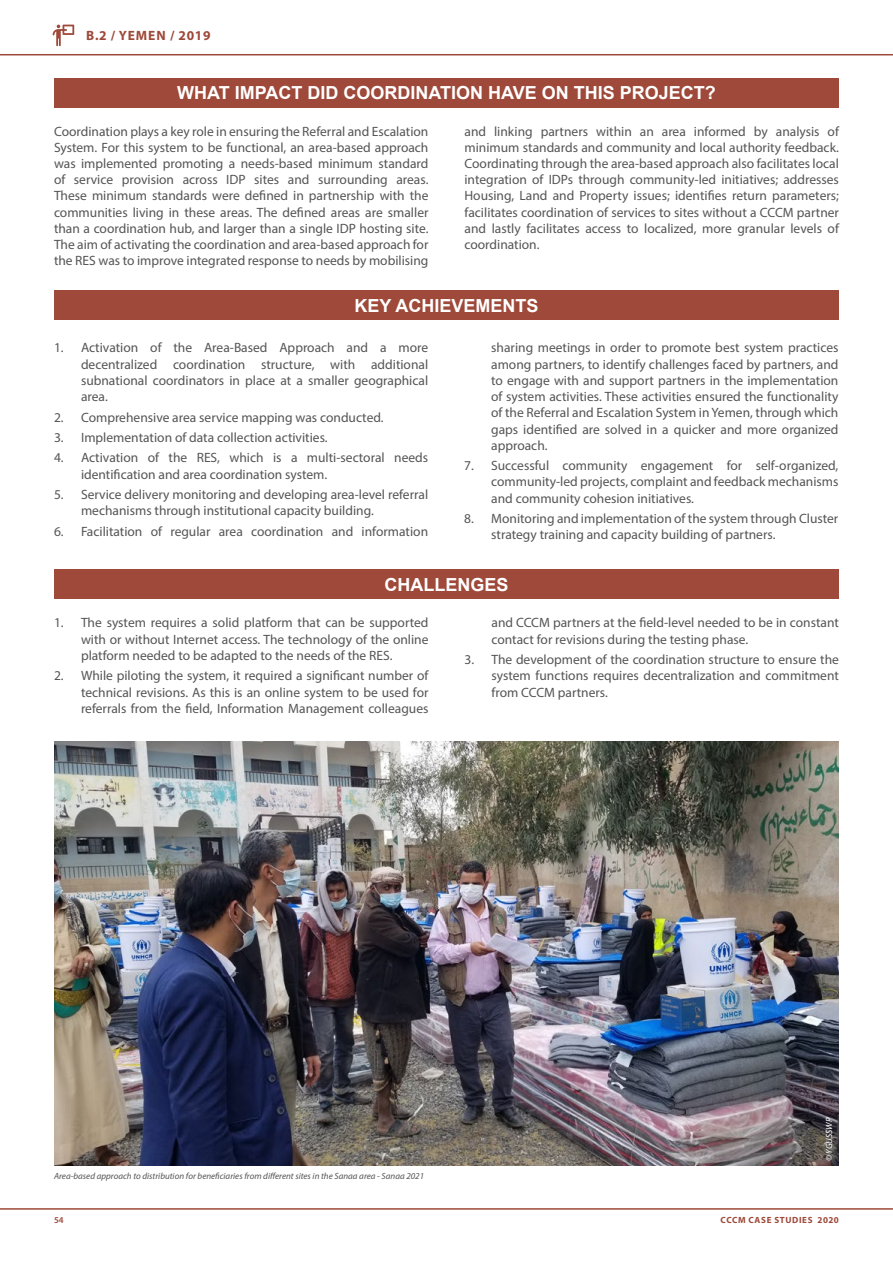
<style>
.page{position:relative;width:893px;height:1263px;background:#fff}
.page>*{position:absolute;margin:0;border:0;box-sizing:border-box;transform-origin:0 0}
.t1{font:700 18px "Arial";color:#fff}
.t2{font:13.5px/16.2px "Myriad Pro";color:#555456;text-align:justify}
.t3{font:700 13.5px "Myriad Pro";letter-spacing:.05em;color:#9e4939}
.t4{font:italic 9px "Myriad Pro";color:#555456}
.t5{font:700 9px "Myriad Pro";letter-spacing:.07em;color:#9e4939}
.t6{font:italic 9px "Myriad Pro";color:#fff}
.t7{font:600 9px "Myriad Pro";color:#9e4939}
</style>
<div class="page">
<hr style="left:0;top:1208px;width:893px;height:2px;background:#9e4939">
<hr style="left:0;top:54px;width:893px;height:1px;background:#9e4939">
<svg style="left:53px;top:25px;width:21px;height:21px"></svg>
<div style="left:54px;top:291px;width:785px;height:29px;background:#9e4939"></div>
<img style="left:54px;top:742px;width:785px;height:424px">
<div style="left:54px;top:570px;width:785px;height:29px;background:#9e4939"></div>
<div style="left:54px;top:78px;width:785px;height:29px;background:#9e4939"></div>
<p class="t3" style="left:86px;top:27px;width:126px">B.2 / YEMEN / 2019</p>
<h1 class="t1" style="left:177px;top:81px;width:540px">WHAT IMPACT DID COORDINATION HAVE ON THIS PROJECT?</h1>
<p class="t2" style="left:54px;top:123px;width:376px">Coordination plays a key role in ensuring the Referral and Escalation System. For this system to be functional, an area-based approach was implemented promoting a needs-based minimum standard of service provision across IDP sites and surrounding areas.<br>These minimum standards were defined in partnership with the communities living in these areas. The defined areas are smaller than a coordination hub, and larger than a single IDP hosting site.<br>The aim of activating the coordination and area-based approach for the RES was to improve integrated response to needs by mobilising</p>
<p class="t2" style="left:464px;top:123px;width:376px">and linking partners within an area informed by analysis of minimum standards and community and local authority feedback.<br>Coordinating through the area-based approach also facilitates local integration of IDPs through community-led initiatives; addresses Housing, Land and Property issues; identifies return parameters; facilitates coordination of services to sites without a CCCM partner and lastly facilitates access to localized, more granular levels of coordination.</p>
<h1 class="t1" style="left:354px;top:294px;width:186px">KEY ACHIEVEMENTS</h1>
<p class="t2" style="left:81px;top:340px;width:349px;text-indent:-27px">1. Activation of the Area-Based Approach and a more decentralized coordination structure, with additional subnational coordinators in place at a smaller geographical area.</p>
<p class="t2" style="left:54px;top:409px;width:331px">2. Comprehensive area service mapping was conducted.</p>
<p class="t2" style="left:54px;top:429px;width:275px">3. Implementation of data collection activities.</p>
<p class="t2" style="left:81px;top:450px;width:349px;text-indent:-27px">4. Activation of the RES, which is a multi-sectoral needs identification and area coordination system.</p>
<p class="t2" style="left:81px;top:486px;width:349px;text-indent:-27px">5. Service delivery monitoring and developing area-level referral mechanisms through institutional capacity building.</p>
<p class="t2" style="left:54px;top:523px;width:376px">6. Facilitation of regular area coordination and information</p>
<p class="t2" style="left:491px;top:340px;width:349px">sharing meetings in order to promote best system practices among partners, to identify challenges faced by partners, and to engage with and support partners in the implementation of system activities. These activities ensured the functionality of the Referral and Escalation System in Yemen, through which gaps identified are solved in a quicker and more organized approach.</p>
<p class="t2" style="left:491px;top:457px;width:349px;text-indent:-27px">7. Successful community engagement for self-organized, community-led projects, complaint and feedback mechanisms and community cohesion initiatives.</p>
<p class="t2" style="left:491px;top:510px;width:349px;text-indent:-27px">8. Monitoring and implementation of the system through Cluster strategy training and capacity building of partners.</p>
<h1 class="t1" style="left:384px;top:572px;width:126px">CHALLENGES</h1>
<p class="t2" style="left:81px;top:615px;width:349px;text-indent:-27px">1. The system requires a solid platform that can be supported with or without Internet access. The technology of the online platform needed to be adapted to the needs of the RES.</p>
<p class="t2" style="left:81px;top:667px;width:349px;text-indent:-27px">2. While piloting the system, it required a significant number of technical revisions. As this is an online system to be used for referrals from the field, Information Management colleagues</p>
<p class="t2" style="left:491px;top:615px;width:349px">and CCCM partners at the field-level needed to be in constant contact for revisions during the testing phase.</p>
<p class="t2" style="left:491px;top:651px;width:349px;text-indent:-27px">3. The development of the coordination structure to ensure the system functions requires decentralization and commitment from CCCM partners.</p>
<p class="t4" style="left:54px;top:1170px;width:372px">Area-based approach to distribution for beneficiaries from different sites in the Sanaa area - Sanaa 2021</p>
<p class="t6" style="left:823px;top:1161px;width:45px;rotate:-90deg">© YGUSSWP</p>
<p class="t7" style="left:54px;top:1214px;width:11px">54</p>
<p class="t5" style="left:721px;top:1214px;width:120px">CCCM CASE STUDIES 2020</p>
</div>
